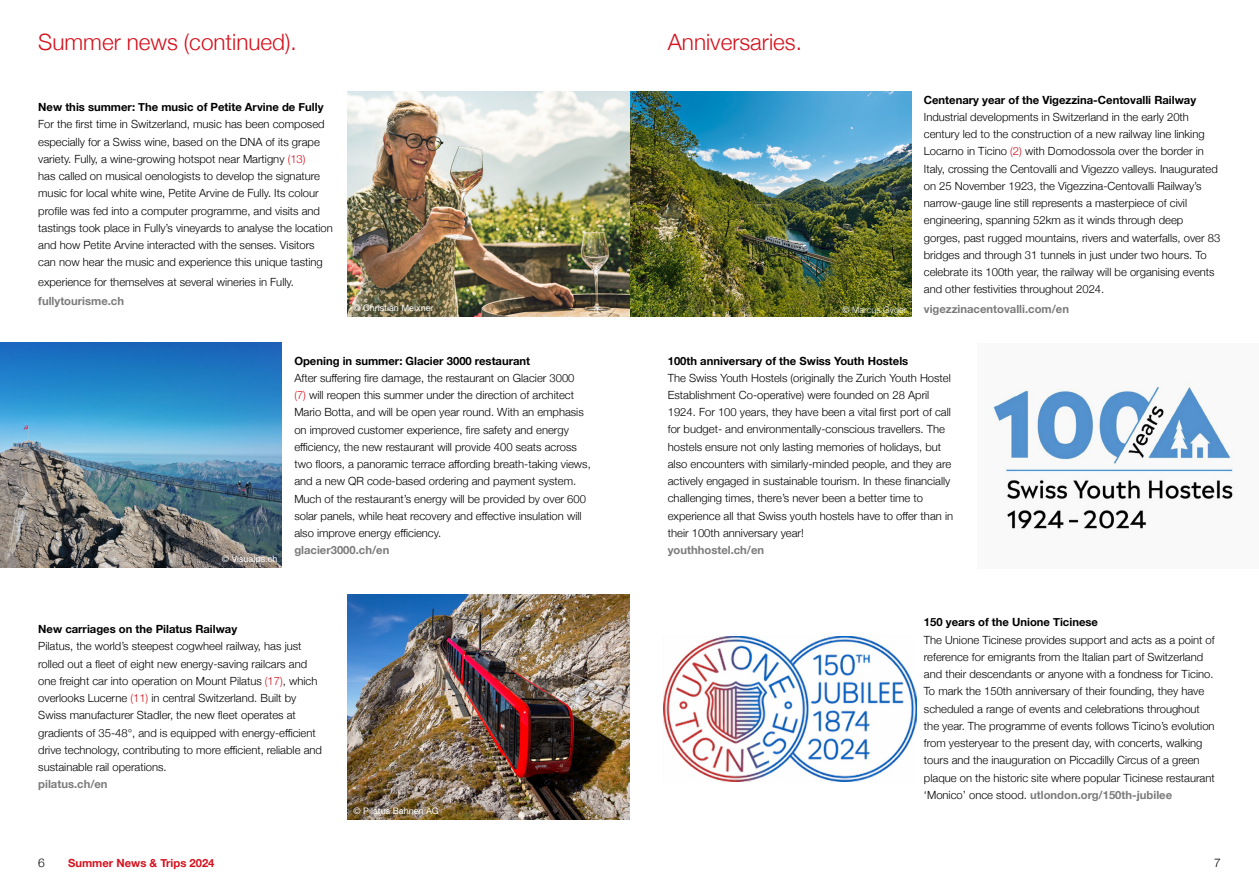
<style>
.page{position:relative;width:1259px;height:893px;background:#fff}
.page>*{position:absolute;margin:0;border:0;box-sizing:border-box;transform-origin:0 0}
.t1{font:300 22.5px "Helvetica Neue";color:#d5121e}
.t2{font:300 12px "Helvetica Neue";color:#000}
.t3{font:300 11.25px/17.2px "Helvetica Neue";color:#000}
.t4{font:700 11.25px "Helvetica Neue";color:#000}
.t5{font:700 11.25px "Helvetica Neue";color:#7c7b7b}
.t6{font:700 11.25px "Helvetica Neue";color:#d5121e}
.t7{font:9px "Helvetica Neue LT Pro";color:#fff}
.t8{font:300 9px "Helvetica Neue";color:#fff}
.s1{color:#d5121e}
.s2{font-family:"Helvetica Neue LT Pro"}
.s3{font-family:"Helvetica Neue LT Pro";font-weight:400}
.s4{font-weight:700;color:#7c7b7b}
</style>
<div class="page">
<div style="left:977px;top:343px;width:282px;height:225px;background:#f9f9f9"></div>
<img style="left:993px;top:387px;width:240px;height:142px">
<img style="left:348px;top:91px;width:563px;height:226px">
<img style="left:0;top:342px;width:281px;height:226px">
<img style="left:348px;top:594px;width:281px;height:226px">
<img style="left:663px;top:637px;width:253px;height:144px">
<h1 class="t1" style="left:38px;top:24px;width:260px">Summer news (continued).</h1>
<p class="t4" style="left:38px;top:98px;width:287px">New this summer: The music of Petite Arvine de Fully</p>
<p class="t3" style="left:38px;top:115px;width:296px">For the first time in Switzerland, music has been composed especially for a Swiss wine, based on the DNA of its grape variety. Fully, a wine-growing hotspot near Martigny <span class="s1">(13)<br></span>has called on musical oenologists to develop the signature music for local white wine, Petite Arvine de Fully. Its colour profile was fed into a computer programme, and visits and tastings took place in Fully’s vineyards to analyse the location and how Petite Arvine interacted with the senses. Visitors can now hear the music and experience this unique tasting</p>
<p class="t3" style="left:38px;top:272px;width:257px">experience for themselves at several wineries in Fully.</p>
<p class="t5" style="left:38px;top:292px;width:87px">fullytourisme.ch</p>
<p class="t7" style="left:353px;top:302px;width:82px">© Christian Meixner</p>
<p class="t7" style="left:222px;top:553px;width:57px">© Visualps.ch</p>
<p class="t4" style="left:294px;top:352px;width:237px">Opening in summer: Glacier 3000 restaurant</p>
<p class="t3" style="left:294px;top:368px;width:298px">After suffering fire damage, the restaurant on Glacier 3000<br><span class="s1">(7)</span> will reopen this summer under the direction of architect Mario Botta, and will be open year round. With an emphasis on improved customer experience, fire safety and energy efficiency, the new restaurant will provide 400 seats across two floors, a panoramic terrace affording breath-taking views, and a new QR code-based ordering and payment system.<br>Much of the restaurant’s energy will be provided by over 600 solar panels, while heat recovery and effective insulation will also improve energy efficiency.</p>
<p class="t5" style="left:294px;top:541px;width:97px">glacier3000.ch/en</p>
<p class="t4" style="left:38px;top:620px;width:200px">New carriages on the Pilatus Railway</p>
<p class="t3" style="left:38px;top:637px;width:285px">Pilatus, the world’s steepest cogwheel railway, has just rolled out a fleet of eight new energy-saving railcars and one freight car into operation on Mount Pilatus <span class="s1">(17)</span>, which overlooks Lucerne <span class="s1">(11)</span> in central Switzerland. Built by Swiss manufacturer Stadler, the new fleet operates at gradients of 35-48<span class="s2">°</span>, and is equipped with energy-efficient drive technology, contributing to more efficient, reliable and sustainable rail operations.</p>
<p class="t5" style="left:38px;top:775px;width:71px">pilatus.ch/en</p>
<p class="t7" style="left:353px;top:805px;width:87px">© Pilatus Bahnen AG</p>
<h1 class="t1" style="left:668px;top:24px;width:136px">Anniversaries.</h1>
<p class="t8" style="left:842px;top:302px;width:66px"><span class="s3">©</span> Marcus Gyger</p>
<p class="t4" style="left:924px;top:91px;width:274px">Centenary year of the Vigezzina-Centovalli Railway</p>
<p class="t3" style="left:924px;top:107px;width:298px">Industrial developments in Switzerland in the early 20th century led to the construction of a new railway line linking Locarno in Ticino <span class="s1">(2)</span> with Domodossola over the border in Italy, crossing the Centovalli and Vigezzo valleys. Inaugurated on 25 November 1923, the Vigezzina-Centovalli Railway’s narrow-gauge line still represents a masterpiece of civil engineering, spanning 52km as it winds through deep gorges, past rugged mountains, rivers and waterfalls, over 83 bridges and through 31 tunnels in just under two hours. To celebrate its 100th year, the railway will be organising events and other festivities throughout 2024.</p>
<p class="t5" style="left:924px;top:300px;width:147px">vigezzinacentovalli.com/en</p>
<p class="t4" style="left:668px;top:352px;width:242px">100th anniversary of the Swiss Youth Hostels</p>
<p class="t3" style="left:668px;top:368px;width:287px">The Swiss Youth Hostels (originally the Zurich Youth Hostel Establishment Co-operative) were founded on 28 April 1924. For 100 years, they have been a vital first port of call for budget- and environmentally-conscious travellers. The hostels ensure not only lasting memories of holidays, but also encounters with similarly-minded people, and they are actively engaged in sustainable tourism. In these financially challenging times, there’s never been a better time to experience all that Swiss youth hostels have to offer than in their 100th anniversary year!</p>
<p class="t5" style="left:668px;top:541px;width:98px">youthhostel.ch/en</p>
<p class="t4" style="left:924px;top:613px;width:175px">150 years of the Unione Ticinese</p>
<p class="t3" style="left:924px;top:630px;width:292px">The Unione Ticinese provides support and acts as a point of reference for emigrants from the Italian part of Switzerland and their descendants or anyone with a fondness for Ticino.<br>To mark the 150th anniversary of their founding, they have scheduled a range of events and celebrations throughout the year. The programme of events follows Ticino’s evolution from yesteryear to the present day, with concerts, walking tours and the inauguration on Piccadilly Circus of a green plaque on the historic site where popular Ticinese restaurant ‘Monico’ once stood. <span class="s4">utlondon.org/150th-jubilee</span></p>
<p class="t2" style="left:38px;top:853px;width:8px">6</p>
<p class="t6" style="left:68px;top:855px;width:148px">Summer News &amp; Trips 2024</p>
<p class="t2" style="left:1214px;top:853px;width:8px">7</p>
</div>
